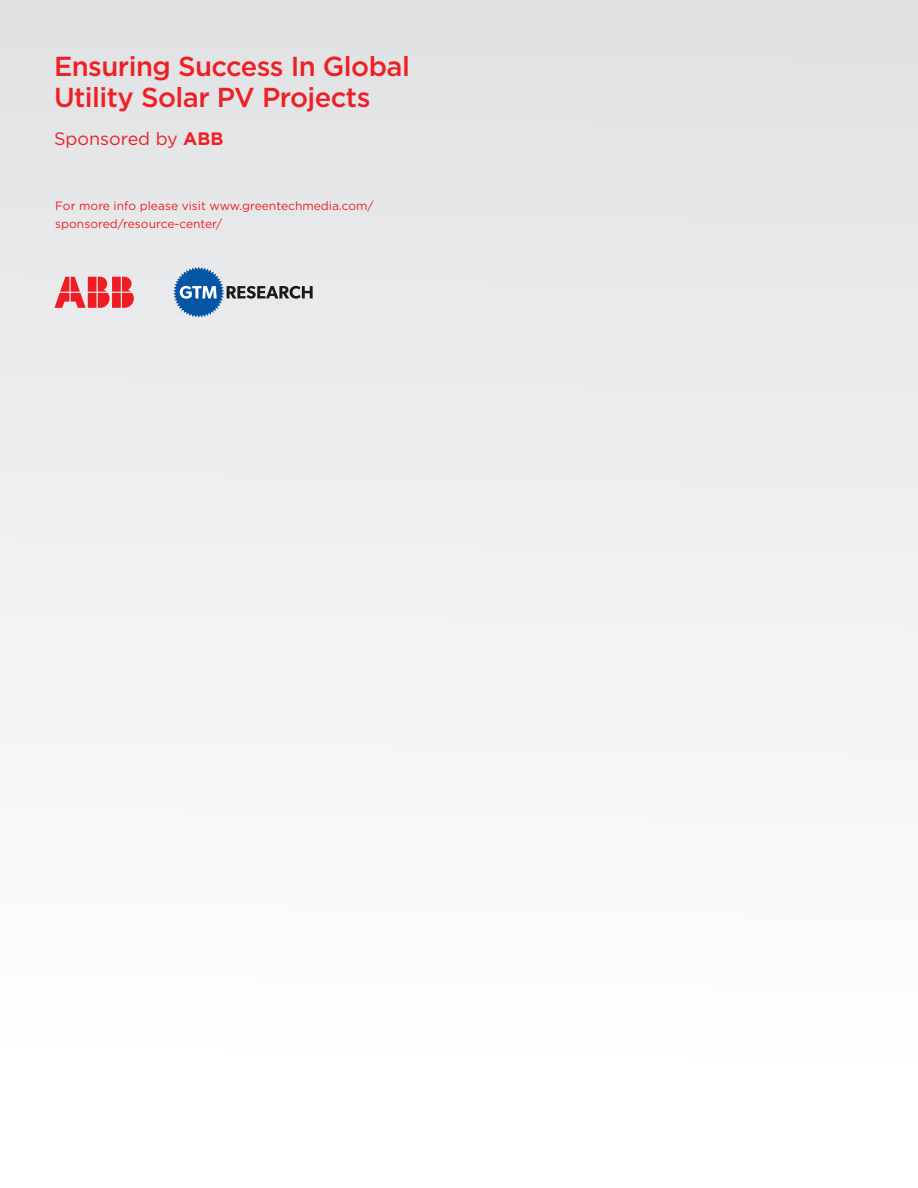
<style>
.page{position:relative;width:918px;height:1188px;background:#fff}
.page>*{position:absolute;margin:0;border:0;box-sizing:border-box;transform-origin:0 0}
.MAIN_BODY_COPY{font:500 27.45px/31.3px "Gotham";letter-spacing:-.02em;color:#ee2026}
.MAIN_BODY_COPY-2{font:18px "Gotham";color:#ee2026}
.MAIN_BODY_COPY-3{font:12px/18px "Gotham";color:#ee2026}
.s1{font-weight:700}
</style>
<div class="page">
<div style="left:0;top:0;width:918px;height:1188px;background:linear-gradient(to bottom,#e1e2e4,#fff)"></div>
<svg style="left:54px;top:277px;width:80px;height:31px"></svg>
<svg style="left:173px;top:267px;width:140px;height:51px"></svg>
<p class="MAIN_BODY_COPY" style="left:54px;top:50px;width:357px">Ensuring Success In Global<br>Utility Solar PV Projects</p>
<p class="MAIN_BODY_COPY-2" style="left:54px;top:127px;width:171px">Sponsored by <span class="s1">ABB</span></p>
<p class="MAIN_BODY_COPY-3" style="left:55px;top:197px;width:320px">For more info please visit www.greentechmedia.com/ sponsored/resource-center/</p>
</div>
